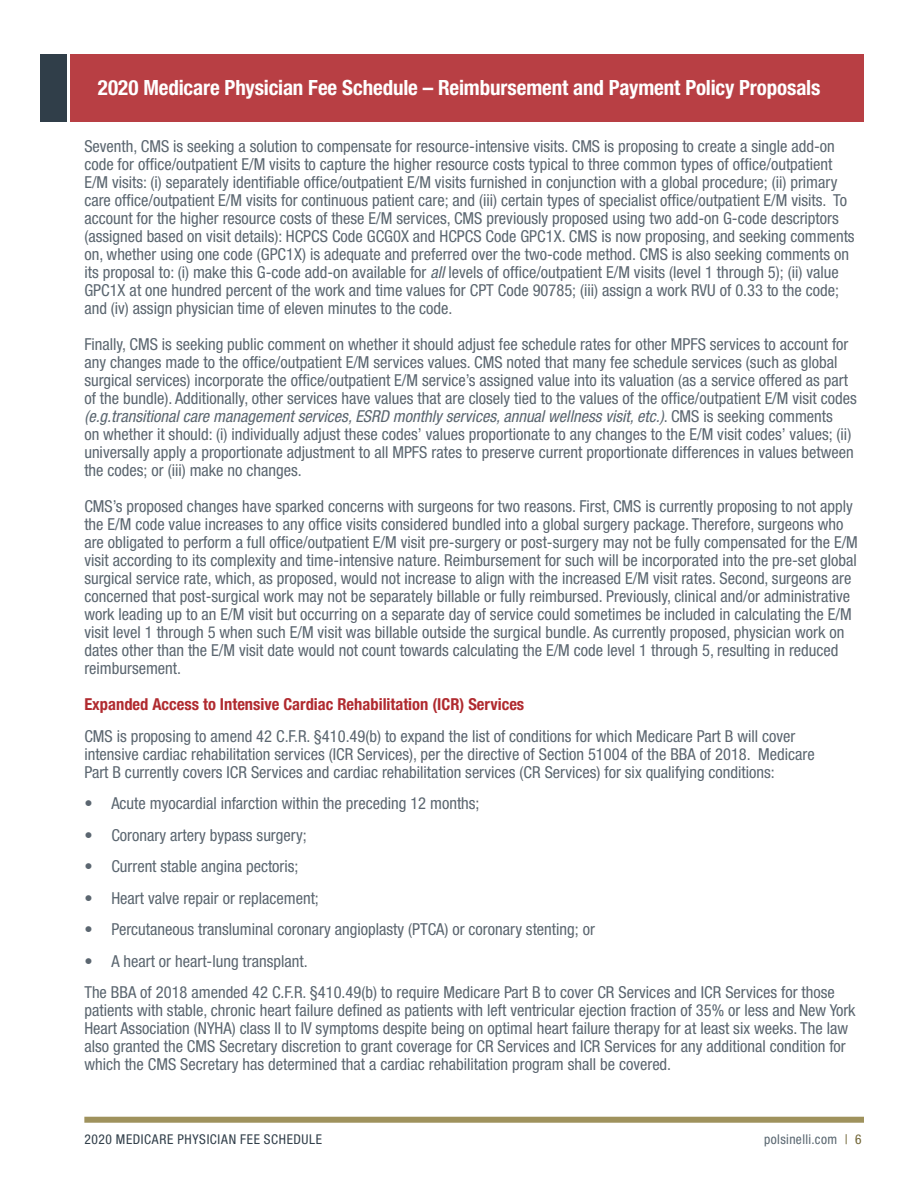
<style>
.page{position:relative;width:918px;height:1188px;background:#fff}
.page>*{position:absolute;margin:0;border:0;box-sizing:border-box;transform-origin:0 0}
.t1{font:700 condensed 21px "Helvetica Neue LT Std";letter-spacing:-.005em;color:#fff}
.t2{font:condensed 16.5px/18px "Helvetica Neue LT Std";color:#5b6670}
.t3{font:700 condensed 16.5px "Helvetica Neue LT Std";color:#b02a2f}
.t4{font:condensed 13.5px "Helvetica Neue LT Std";letter-spacing:.045em;color:#303e49}
.t5{font:condensed 13.5px "Helvetica Neue LT Std";letter-spacing:.025em;color:#596670}
.s1{font-style:italic}
.s2{color:#726637}
</style>
<div class="page">
<div style="left:84px;top:1117px;width:780px;height:6px;background:#9f925d"></div>
<div style="left:71px;top:54px;width:793px;height:68px;background:#b83f44"></div>
<div style="left:40px;top:54px;width:28px;height:68px;background:#303e49"></div>
<p class="t1" style="left:98px;top:75px;width:724px">2020 Medicare Physician Fee Schedule – Reimbursement and Payment Policy Proposals</p>
<p class="t2" style="left:84px;top:137px;width:772px">Seventh, CMS is seeking a solution to compensate for resource-intensive visits. CMS is proposing to create a single add-on code for office/outpatient E/M visits to capture the higher resource costs typical to three common types of office/outpatient E/M visits: (i) separately identifiable office/outpatient E/M visits furnished in conjunction with a global procedure; (ii) primary care office/outpatient E/M visits for continuous patient care; and (iii) certain types of specialist office/outpatient E/M visits. To account for the higher resource costs of these E/M services, CMS previously proposed using two add-on G-code descriptors (assigned based on visit details): HCPCS Code GCG0X and HCPCS Code GPC1X. CMS is now proposing, and seeking comments on, whether using one code (GPC1X) is adequate and preferred over the two-code method. CMS is also seeking comments on its proposal to: (i) make this G-code add-on available for <span class="s1">all</span> levels of office/outpatient E/M visits (level 1 through 5); (ii) value GPC1X at one hundred percent of the work and time values for CPT Code 90785; (iii) assign a work RVU of 0.33 to the code; and (iv) assign physician time of eleven minutes to the code.</p>
<p class="t2" style="left:84px;top:335px;width:774px">Finally, CMS is seeking public comment on whether it should adjust fee schedule rates for other MPFS services to account for any changes made to the office/outpatient E/M services values. CMS noted that many fee schedule services (such as global surgical services) incorporate the office/outpatient E/M service’s assigned value into its valuation (as a service offered as part of the bundle). Additionally, other services have values that are closely tied to the values of the office/outpatient E/M visit codes <span class="s1">(e.g.transitional care management services, ESRD monthly services, annual wellness visit, etc.)</span>. CMS is seeking comments<br>on whether it should: (i) individually adjust these codes’ values proportionate to any changes to the E/M visit codes’ values; (ii) universally apply a proportionate adjustment to all MPFS rates to preserve current proportionate differences in values between the codes; or (iii) make no changes.</p>
<p class="t2" style="left:84px;top:497px;width:775px">CMS’s proposed changes have sparked concerns with surgeons for two reasons. First, CMS is currently proposing to not apply the E/M code value increases to any office visits considered bundled into a global surgery package. Therefore, surgeons who are obligated to perform a full office/outpatient E/M visit pre-surgery or post-surgery may not be fully compensated for the E/M visit according to its complexity and time-intensive nature. Reimbursement for such will be incorporated into the pre-set global surgical service rate, which, as proposed, would not increase to align with the increased E/M visit rates. Second, surgeons are concerned that post-surgical work may not be separately billable or fully reimbursed. Previously, clinical and/or administrative work leading up to an E/M visit but occurring on a separate day of service could sometimes be included in calculating the E/M visit level 1 through 5 when such E/M visit was billable outside the surgical bundle. As currently proposed, physician work on dates other than the E/M visit date would not count towards calculating the E/M code level 1 through 5, resulting in reduced reimbursement.</p>
<p class="t3" style="left:84px;top:694px;width:441px">Expanded Access to Intensive Cardiac Rehabilitation (ICR) Services</p>
<p class="t2" style="left:84px;top:727px;width:732px">CMS is proposing to amend 42 C.F.R. §410.49(b) to expand the list of conditions for which Medicare Part B will cover intensive cardiac rehabilitation services (ICR Services), per the directive of Section 51004 of the BBA of 2018. Medicare<br>Part B currently covers ICR Services and cardiac rehabilitation services (CR Services) for six qualifying conditions:</p>
<p class="t2" style="left:84px;top:794px;width:397px">• Acute myocardial infarction within the preceding 12 months;</p>
<p class="t2" style="left:84px;top:826px;width:224px">• Coronary artery bypass surgery;</p>
<p class="t2" style="left:84px;top:857px;width:216px">• Current stable angina pectoris;</p>
<p class="t2" style="left:84px;top:889px;width:236px">• Heart valve repair or replacement;</p>
<p class="t2" style="left:84px;top:920px;width:512px">• Percutaneous transluminal coronary angioplasty (PTCA) or coronary stenting; or</p>
<p class="t2" style="left:84px;top:945px;width:752px;line-height:31.5px">• A heart or heart-lung transplant.<br>The BBA of 2018 amended 42 C.F.R. §410.49(b) to require Medicare Part B to cover CR Services and ICR Services for those</p>
<p class="t2" style="left:84px;top:1001px;width:773px">patients with stable, chronic heart failure defined as patients with left ventricular ejection fraction of 35% or less and New York Heart Association (NYHA) class II to IV symptoms despite being on optimal heart failure therapy for at least six weeks. The law also granted the CMS Secretary discretion to grant coverage for CR Services and ICR Services for any additional condition for which the CMS Secretary has determined that a cardiac rehabilitation program shall be covered.</p>
<p class="t4" style="left:84px;top:1132px;width:239px">2020 MEDICARE PHYSICIAN FEE SCHEDULE</p>
<p class="t5" style="left:764px;top:1132px;width:99px">polsinelli.com <span class="s2">| 6</span></p>
</div>
